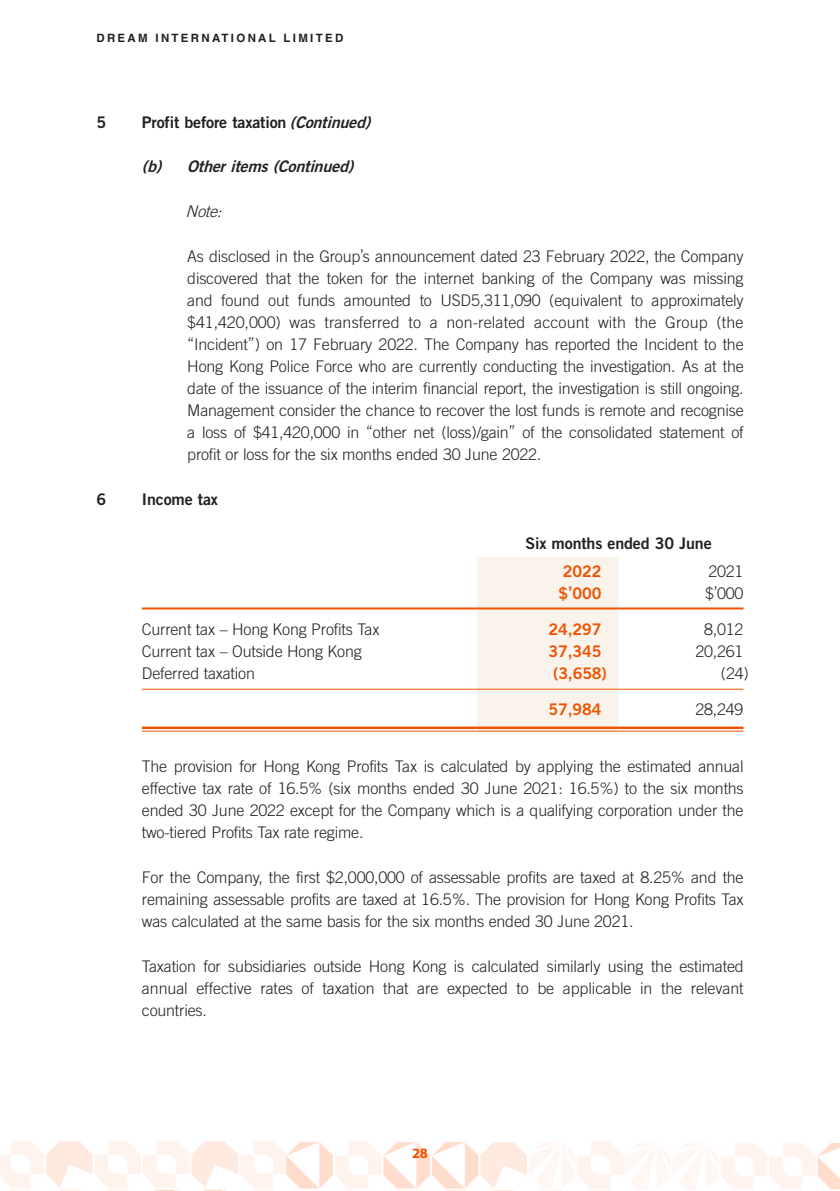
<style>
.page{position:relative;width:840px;height:1191px;background:#fff}
.page>*{position:absolute;margin:0;border:0;box-sizing:border-box;transform-origin:0 0}
.t1{font:300 16px/22px "Trade Gothic LT Std";letter-spacing:-.01em;color:#231f20;text-align:justify}
.t2{font:16px "Trade Gothic LT Std Bd 2";letter-spacing:-.01em;color:#231f20}
.t3{font:16px "Trade Gothic LT Std Bd 2";letter-spacing:-.01em;color:#ed5200}
.t4{font:italic 16px "Trade Gothic LT Std Bd 2";color:#231f20}
.t5{font:italic 300 16px "Trade Gothic LT Std";color:#231f20}
.t6{font:700 14.4px "Myriad Pro";color:#ed5200}
.t7{font:700 11.4px "Helvetica LT Std";letter-spacing:.2em;color:#231f20}
.s1{font-style:italic}
</style>
<div class="page">
<img style="left:0;top:557px;width:839px;height:634px">
<div style="left:476px;top:557px;width:142px;height:173px;background:#faf3ec"></div>
<hr style="left:142px;top:607px;width:334px;height:2px;background:#ed5200">
<hr style="left:476px;top:607px;width:142px;height:2px;background:#ed5200">
<hr style="left:618px;top:607px;width:125px;height:2px;background:#ed5200">
<hr style="left:142px;top:688px;width:334px;height:1px;background:#ed5200">
<hr style="left:476px;top:688px;width:142px;height:1px;background:#ed5200">
<hr style="left:618px;top:688px;width:125px;height:1px;background:#ed5200">
<hr style="left:142px;top:726px;width:334px;height:3px;background:#ed5200">
<hr style="left:142px;top:730px;width:334px;height:1px;background:#ed5200">
<hr style="left:476px;top:726px;width:142px;height:3px;background:#ed5200">
<hr style="left:476px;top:730px;width:142px;height:1px;background:#ed5200">
<hr style="left:618px;top:726px;width:125px;height:3px;background:#ed5200">
<hr style="left:618px;top:730px;width:125px;height:1px;background:#ed5200">
<p class="t7" style="left:96px;top:31px;width:248px">DREAM INTERNATIONAL LIMITED</p>
<p class="t2" style="left:96px;top:112px;width:11px">5</p>
<p class="t2" style="left:142px;top:112px;width:235px">Profit before taxation <span class="s1">(Continued)</span></p>
<p class="t4" style="left:142px;top:157px;width:218px">(b) Otheritems(Continued)</p>
<p class="t5" style="left:185px;top:202px;width:42px">Note:</p>
<p class="t1" style="left:187px;top:245px;width:557px">As disclosed in the Group’s announcement dated 23 February 2022, the Company discovered that the token for the internet banking of the Company was missing and found out funds amounted to USD5,311,090 (equivalent to approximately $41,420,000) was transferred to a non-related account with the Group (the “Incident”) on 17 February 2022. The Company has reported the Incident to the Hong Kong Police Force who are currently conducting the investigation. As at the date of the issuance of the interim financial report, the investigation is still ongoing.<br>Management consider the chance to recover the lost funds is remote and recognise a loss of $41,420,000 in “other net (loss)/gain” of the consolidated statement of profit or loss for the six months ended 30 June 2022.</p>
<p class="t2" style="left:96px;top:489px;width:11px">6</p>
<p class="t2" style="left:142px;top:489px;width:77px">Income tax</p>
<p class="t2" style="left:525px;top:533px;width:187px">Six months ended 30 June</p>
<p class="t3" style="left:562px;top:561px;width:40px">2022</p>
<p class="t1" style="left:708px;top:560px;width:37px">2021</p>
<p class="t3" style="left:558px;top:583px;width:44px">$’000</p>
<p class="t1" style="left:704px;top:582px;width:40px">$’000</p>
<p class="t1" style="left:142px;top:618px;width:239px">Current tax – Hong Kong Profits Tax</p>
<p class="t3" style="left:548px;top:619px;width:54px">24,297</p>
<p class="t1" style="left:703px;top:618px;width:41px">8,012</p>
<p class="t1" style="left:142px;top:640px;width:221px">Current tax – Outside Hong Kong</p>
<p class="t3" style="left:548px;top:641px;width:54px">37,345</p>
<p class="t1" style="left:695px;top:640px;width:49px">20,261</p>
<p class="t1" style="left:142px;top:662px;width:114px">Deferred taxation</p>
<p class="t3" style="left:553px;top:663px;width:55px">(3,658)</p>
<p class="t1" style="left:720px;top:662px;width:29px">(24)</p>
<p class="t3" style="left:548px;top:699px;width:54px">57,984</p>
<p class="t1" style="left:695px;top:698px;width:49px">28,249</p>
<p class="t1" style="left:142px;top:755px;width:603px">The provision for Hong Kong Profits Tax is calculated by applying the estimated annual effective tax rate of 16.5% (six months ended 30 June 2021: 16.5%) to the six months ended 30 June 2022 except for the Company which is a qualifying corporation under the two-tiered Profits Tax rate regime.</p>
<p class="t1" style="left:142px;top:866px;width:603px">For the Company, the first $2,000,000 of assessable profits are taxed at 8.25% and the remaining assessable profits are taxed at 16.5%. The provision for Hong Kong Profits Tax was calculated at the same basis for the six months ended 30 June 2021.</p>
<p class="t1" style="left:142px;top:954px;width:603px">Taxation for subsidiaries outside Hong Kong is calculated similarly using the estimated annual effective rates of taxation that are expected to be applicable in the relevant countries.</p>
<p class="t6" style="left:412px;top:1143px;width:17px">28</p>
</div>
